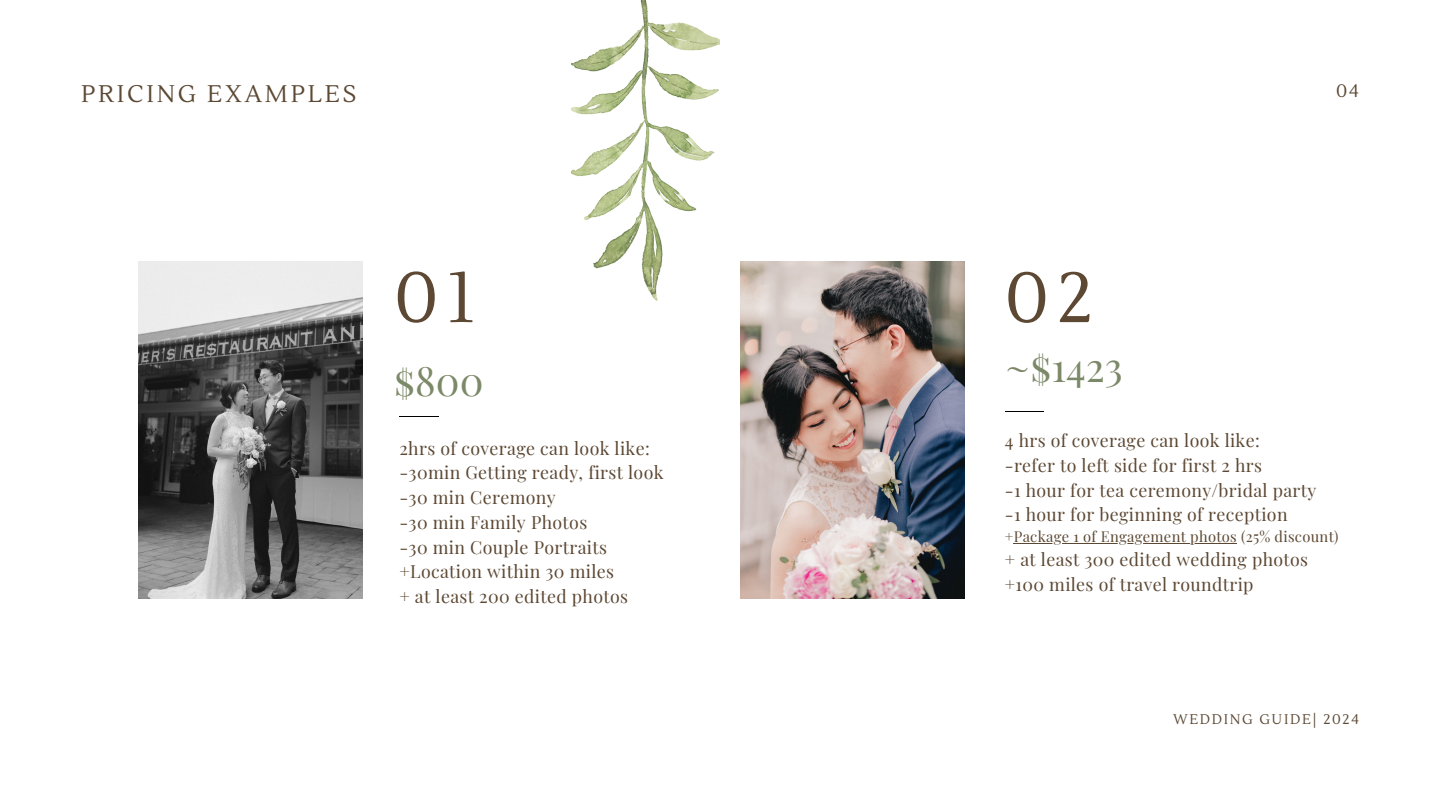
<style>
.page{position:relative;width:1440px;height:810px;background:#fff}
.page>*{position:absolute;margin:0;border:0;box-sizing:border-box;transform-origin:0 0}
.t1{font:71px "Lustria";color:#5c4833}
.t2{font:70.9px "Lustria";color:#5c4833}
.t3{font:39.7px "Playfair Display SC";color:#7c8968}
.t4{font:24px "Lustria";letter-spacing:.115em;color:#5c4833}
.t5{font:18px "Lustria";color:#5c4833}
.t6{font:17.8px "Playfair Display";letter-spacing:.02em;color:#5c4833}
.t7{font:17.7px "Playfair Display";letter-spacing:.02em;color:#5c4833}
.t8{font:14.7px "Playfair Display";letter-spacing:.02em;color:#5c4833}
.t9{font:14px "Lustria";letter-spacing:.115em;color:#5c4833}
</style>
<div class="page">
<hr style="left:1005px;top:411px;width:39px;height:1px;background:#000">
<hr style="left:399px;top:416px;width:40px;height:1px;background:#000">
<img style="left:571px;top:0;width:149px;height:300px">
<img style="left:740px;top:262px;width:225px;height:337px">
<img style="left:138px;top:262px;width:225px;height:337px">
<hr style="left:1014px;top:543px;width:223px;height:1px;background:#5c4833">
<p class="t4" style="left:81px;top:79px;width:277px">PRICING EXAMPLES</p>
<p class="t1" style="left:394px;top:254px;width:83px">01</p>
<p class="t3" style="left:394px;top:353px;width:91px">$800</p>
<p class="t6" style="left:399px;top:435px;width:252px">2hrs of coverage can look like:</p>
<p class="t6" style="left:399px;top:460px;width:266px">-30min Getting ready, first look</p>
<p class="t6" style="left:399px;top:485px;width:158px">-30 min Ceremony</p>
<p class="t6" style="left:399px;top:510px;width:189px">-30 min Family Photos</p>
<p class="t6" style="left:399px;top:534px;width:209px">-30 min Couple Portraits</p>
<p class="t6" style="left:399px;top:559px;width:216px">+Location within 30 miles</p>
<p class="t6" style="left:399px;top:584px;width:230px">+ at least 200 edited photos</p>
<p class="t2" style="left:1005px;top:254px;width:90px">02</p>
<p class="t3" style="left:1005px;top:339px;width:119px">~$1423</p>
<p class="t5" style="left:1336px;top:80px;width:24px">04</p>
<p class="t7" style="left:1005px;top:428px;width:256px">4 hrs of coverage can look like:</p>
<p class="t7" style="left:1005px;top:453px;width:259px">-refer to left side for first 2 hrs</p>
<p class="t7" style="left:1005px;top:477px;width:313px">-1 hour for tea ceremony/bridal party</p>
<p class="t7" style="left:1005px;top:502px;width:284px">-1 hour for beginning of reception</p>
<p class="t8" style="left:1005px;top:526px;width:335px">+Package 1 of Engagement photos (25% discount)</p>
<p class="t7" style="left:1005px;top:547px;width:305px">+ at least 300 edited wedding photos</p>
<p class="t7" style="left:1005px;top:572px;width:250px">+100 miles of travel roundtrip</p>
<p class="t9" style="left:1173px;top:711px;width:187px">WEDDING GUIDE| 2024</p>
</div>
